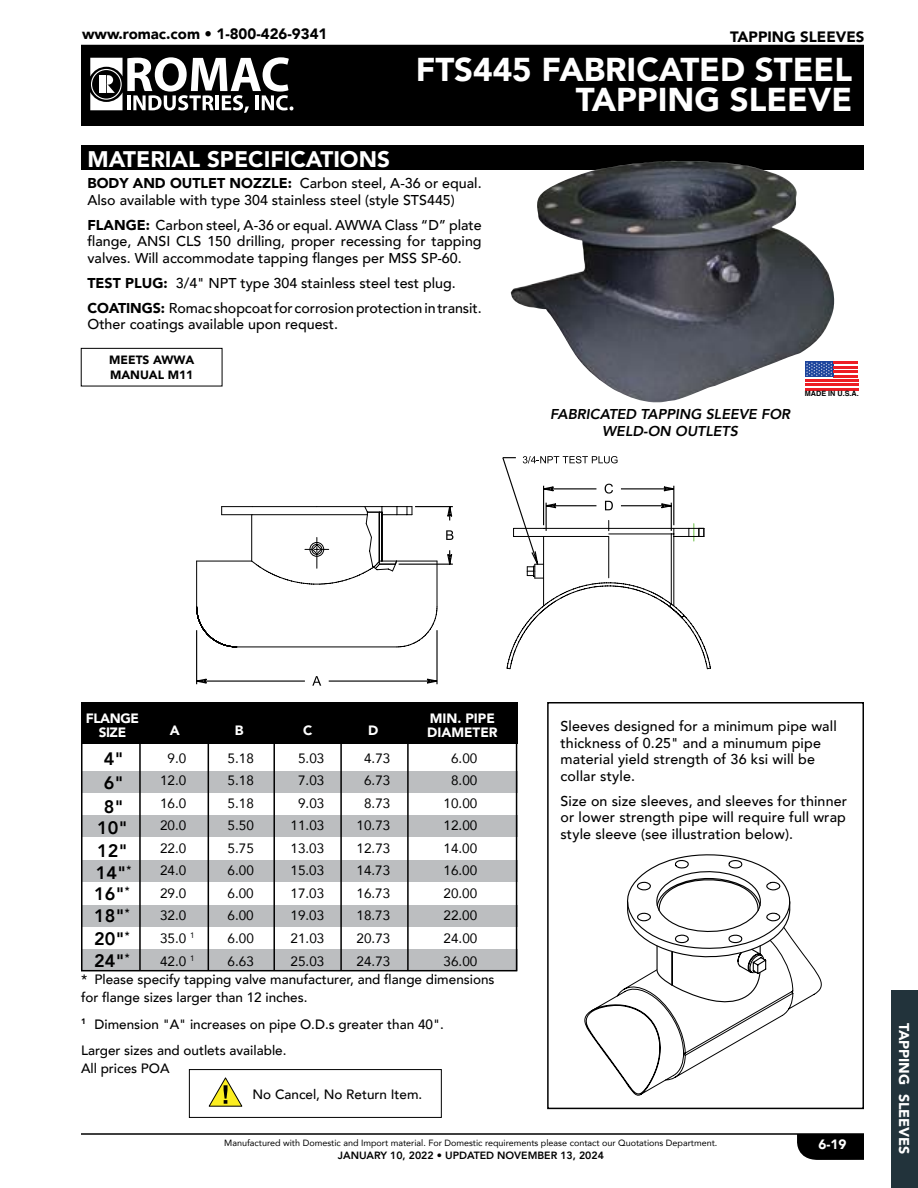
<style>
.page{position:relative;width:918px;height:1188px;background:#fff}
.page>*{position:absolute;margin:0;border:0;box-sizing:border-box;transform-origin:0 0}
.t1{font:900 33px/30px "Avenir";color:#fff;text-align:right}
.t2{font:900 22.5px "Avenir";color:#fff}
.t3{font:800 18px/22.2px "Avenir";color:#000}
.t4{font:900 15px "Avenir";color:#000}
.t5{font:500 14.25px/16.5px "Avenir";color:#000}
.t6{font:italic 800 14.25px/16.5px "Avenir";color:#000;text-align:center}
.t7{font:900 14.25px "Avenir";color:#fff}
.t8{font:13.5px "Avenir";color:#000}
.t9{font:500 13.5px/18px "Avenir";color:#000}
.t10{font:900 13.5px/13.5px "Avenir";color:#fff}
.t11{font:900 13.5px/13.5px "Avenir";letter-spacing:-.03em;color:#fff;text-align:center}
.t12{font:900 12px/14.4px "Avenir";color:#000}
.t13{font:800 10.5px "Avenir";color:#000}
.t14{font:9px "Avenir";color:#000}
.t15{font:700 7.2px "Helvetica";color:#000}
.s1{font-weight:900}
</style>
<div class="page">
<svg style="left:797px;top:1135px;width:67px;height:25px;background:#0c0c0c"></svg>
<hr style="left:81px;top:1133px;width:783px;height:2px;background:#000">
<div style="left:81px;top:45px;width:783px;height:81px;background:#000"></div>
<svg style="left:90px;top:57px;width:203px;height:56px"></svg>
<div style="left:891px;top:990px;width:27px;height:198px;background:#22333b"></div>
<div style="left:547px;top:702px;width:317px;height:407px;border:2px solid #000"></div>
<svg style="left:196px;top:506px;width:258px;height:180px"></svg>
<svg style="left:502px;top:456px;width:209px;height:214px"></svg>
<svg style="left:584px;top:954px;width:238px;height:142px"></svg>
<svg style="left:612px;top:854px;width:192px;height:152px"></svg>
<div style="left:81px;top:146px;width:783px;height:24px;background:#000"></div>
<svg style="left:834px;top:368px;width:24px;height:16px"></svg>
<hr style="left:805px;top:388px;width:53px;height:3px;background:#ed1d24">
<hr style="left:805px;top:384px;width:53px;height:2px;background:#ed1d24">
<hr style="left:805px;top:379px;width:53px;height:3px;background:#ed1d24">
<hr style="left:833px;top:375px;width:25px;height:2px;background:#ed1d24">
<hr style="left:833px;top:370px;width:25px;height:3px;background:#ed1d24">
<hr style="left:833px;top:366px;width:25px;height:2px;background:#ed1d24">
<hr style="left:833px;top:361px;width:25px;height:3px;background:#ed1d24">
<img style="left:511px;top:161px;width:323px;height:241px">
<div style="left:81px;top:771px;width:436px;height:22px;background:#bcbec0"></div>
<div style="left:81px;top:816px;width:436px;height:21px;background:#bcbec0"></div>
<div style="left:81px;top:860px;width:436px;height:22px;background:#bcbec0"></div>
<div style="left:81px;top:905px;width:436px;height:22px;background:#bcbec0"></div>
<div style="left:81px;top:949px;width:436px;height:22px;background:#bcbec0"></div>
<div style="left:81px;top:702px;width:436px;height:269px;border:2px solid #000"></div>
<div style="left:81px;top:702px;width:436px;height:41px;background:#000"></div>
<hr style="left:139px;top:702px;width:2px;height:269px;background:#000">
<hr style="left:208px;top:702px;width:1px;height:269px;background:#000">
<hr style="left:273px;top:702px;width:2px;height:269px;background:#000">
<hr style="left:340px;top:741px;width:2px;height:230px;background:#000">
<hr style="left:407px;top:702px;width:2px;height:269px;background:#000">
<svg style="left:208px;top:1077px;width:35px;height:30px"></svg>
<div style="left:189px;top:1069px;width:253px;height:49px;border:1px solid #000"></div>
<div style="left:81px;top:348px;width:141px;height:38px;border:1px solid #000"></div>
<p class="t4" style="left:82px;top:21px;width:247px">www.romac.com • 1-800-426-9341</p>
<p class="t4" style="left:730px;top:24px;width:136px">TAPPING SLEEVES</p>
<h2 class="t2" style="left:87px;top:139px;width:304px">MATERIAL SPECIFICATIONS</h2>
<h1 class="t1" style="left:416px;top:54px;width:438px">FTS445 FABRICATED STEEL<br>TAPPING SLEEVE</h1>
<p class="t5" style="left:87px;top:174px;width:396px"><span class="s1">BODY AND OUTLET NOZZLE:</span> Carbon steel, A-36 or equal.<br>Also available with type 304 stainless steel (style STS445)</p>
<p class="t5" style="left:87px;top:216px;width:396px;text-align:justify"><span class="s1">FLANGE:</span> Carbon steel, A-36 or equal. AWWA Class “D” plate flange, ANSI CLS 150 drilling, proper recessing for tapping valves. Will accommodate tapping flanges per MSS SP-60.</p>
<p class="t5" style="left:87px;top:269px;width:396px;line-height:25px"><span class="s1">TEST PLUG:</span> 3/4" NPT type 304 stainless steel test plug.<br><span class="s1">COATINGS:</span> Romac shopcoat for corrosion protection in transit.</p>
<p class="t5" style="left:87px;top:315px;width:252px">Other coatings available upon request.</p>
<p class="t12" style="left:109px;top:353px;width:86px">MEETS AWWA<br>MANUAL M11</p>
<p class="t6" style="left:550px;top:406px;width:242px">FABRICATED TAPPING SLEEVE FOR<br>WELD-ON OUTLETS</p>
<p class="t15" style="left:805px;top:388px;width:55px">MADE IN U.S.A.</p>
<p class="t11" style="left:86px;top:711px;width:55px">FLANGE<br>SIZE</p>
<p class="t3" style="left:104px;top:747px;width:21px;line-height:23.7px">4"<br>6"</p>
<p class="t3" style="left:97px;top:817px;width:32px">10"</p>
<p class="t3" style="left:94px;top:862px;width:39px;text-align:justify">14"<sup>* </sup>16"<sup>* </sup>18"<sup>* </sup>20"<sup>* </sup>24"<sup>*</sup></p>
<p class="t3" style="left:104px;top:796px;width:21px">8"</p>
<p class="t3" style="left:97px;top:839px;width:32px">12"</p>
<p class="t10" style="left:170px;top:723px;width:12px">A</p>
<p class="t10" style="left:235px;top:723px;width:10px">B</p>
<p class="t10" style="left:303px;top:723px;width:11px">C</p>
<p class="t10" style="left:368px;top:723px;width:12px">D</p>
<p class="t10" style="left:427px;top:711px;width:72px">MIN. PIPE<br>DIAMETER</p>
<p class="t8" style="left:168px;top:747px;width:20px">9.0</p>
<p class="t8" style="left:228px;top:747px;width:28px">5.18</p>
<p class="t8" style="left:298px;top:747px;width:28px">5.03</p>
<p class="t8" style="left:364px;top:747px;width:28px">4.73</p>
<p class="t8" style="left:451px;top:747px;width:28px">6.00</p>
<p class="t8" style="left:160px;top:770px;width:28px">12.0</p>
<p class="t8" style="left:228px;top:770px;width:28px">5.18</p>
<p class="t8" style="left:298px;top:770px;width:28px">7.03</p>
<p class="t8" style="left:364px;top:770px;width:28px">6.73</p>
<p class="t8" style="left:451px;top:770px;width:28px">8.00</p>
<p class="t8" style="left:160px;top:792px;width:28px">16.0</p>
<p class="t8" style="left:228px;top:792px;width:28px">5.18</p>
<p class="t8" style="left:298px;top:792px;width:28px">9.03</p>
<p class="t8" style="left:364px;top:792px;width:28px">8.73</p>
<p class="t8" style="left:444px;top:792px;width:35px">10.00</p>
<p class="t8" style="left:160px;top:815px;width:28px">20.0</p>
<p class="t8" style="left:228px;top:815px;width:28px">5.50</p>
<p class="t8" style="left:291px;top:815px;width:35px">11.03</p>
<p class="t8" style="left:357px;top:815px;width:35px">10.73</p>
<p class="t8" style="left:444px;top:815px;width:35px">12.00</p>
<p class="t8" style="left:160px;top:837px;width:28px">22.0</p>
<p class="t8" style="left:228px;top:837px;width:28px">5.75</p>
<p class="t8" style="left:291px;top:837px;width:35px">13.03</p>
<p class="t8" style="left:357px;top:837px;width:35px">12.73</p>
<p class="t8" style="left:444px;top:837px;width:35px">14.00</p>
<p class="t8" style="left:160px;top:860px;width:28px">24.0</p>
<p class="t8" style="left:228px;top:860px;width:28px">6.00</p>
<p class="t8" style="left:291px;top:860px;width:35px">15.03</p>
<p class="t8" style="left:357px;top:860px;width:35px">14.73</p>
<p class="t8" style="left:444px;top:860px;width:35px">16.00</p>
<p class="t8" style="left:160px;top:882px;width:28px">29.0</p>
<p class="t8" style="left:228px;top:882px;width:28px">6.00</p>
<p class="t8" style="left:291px;top:882px;width:35px">17.03</p>
<p class="t8" style="left:357px;top:882px;width:35px">16.73</p>
<p class="t8" style="left:444px;top:882px;width:35px">20.00</p>
<p class="t8" style="left:160px;top:905px;width:28px">32.0</p>
<p class="t8" style="left:228px;top:905px;width:28px">6.00</p>
<p class="t8" style="left:291px;top:905px;width:35px">19.03</p>
<p class="t8" style="left:357px;top:905px;width:35px">18.73</p>
<p class="t8" style="left:444px;top:905px;width:35px">22.00</p>
<p class="t8" style="left:160px;top:927px;width:36px">35.0 <sup>1</sup></p>
<p class="t8" style="left:228px;top:927px;width:28px">6.00</p>
<p class="t8" style="left:291px;top:927px;width:35px">21.03</p>
<p class="t8" style="left:357px;top:927px;width:35px">20.73</p>
<p class="t8" style="left:444px;top:927px;width:35px">24.00</p>
<p class="t8" style="left:160px;top:950px;width:36px">42.0 <sup>1</sup></p>
<p class="t8" style="left:228px;top:950px;width:28px">6.63</p>
<p class="t8" style="left:291px;top:950px;width:35px">25.03</p>
<p class="t8" style="left:357px;top:950px;width:35px">24.73</p>
<p class="t8" style="left:444px;top:950px;width:35px">36.00</p>
<p class="t9" style="left:81px;top:970px;width:415px">* Please specify tapping valve manufacturer, and flange dimensions for flange sizes larger than 12 inches.</p>
<p class="t9" style="left:81px;top:1010px;width:364px;line-height:26.4px"><sup>1</sup> Dimension "A" increases on pipe O.D.s greater than 40".<br>Larger sizes and outlets available.</p>
<p class="t9" style="left:81px;top:1059px;width:90px">All prices POA</p>
<p class="t9" style="left:253px;top:1084px;width:171px">No Cancel, No Return Item.</p>
<p class="t5" style="left:561px;top:717px;width:278px">Sleeves designed for a minimum pipe wall thickness of 0.25" and a minumum pipe material yield strength of 36 ksi will be collar style.</p>
<p class="t5" style="left:561px;top:792px;width:288px;text-align:justify">Size on size sleeves, and sleeves for thinner or lower strength pipe will require full wrap style sleeve (see illustration below).</p>
<p class="t14" style="left:224px;top:1136px;width:495px">Manufactured with Domestic and Import material. For Domestic requirements please contact our Quotations Department.</p>
<p class="t13" style="left:338px;top:1147px;width:268px">JANUARY 10, 2022 • UPDATED NOVEMBER 13, 2024</p>
<p class="t10" style="left:818px;top:1137px;width:29px">6-19</p>
<p class="t7" style="left:916px;top:1023px;width:133px;rotate:90deg">TAPPING SLEEVES</p>
</div>
